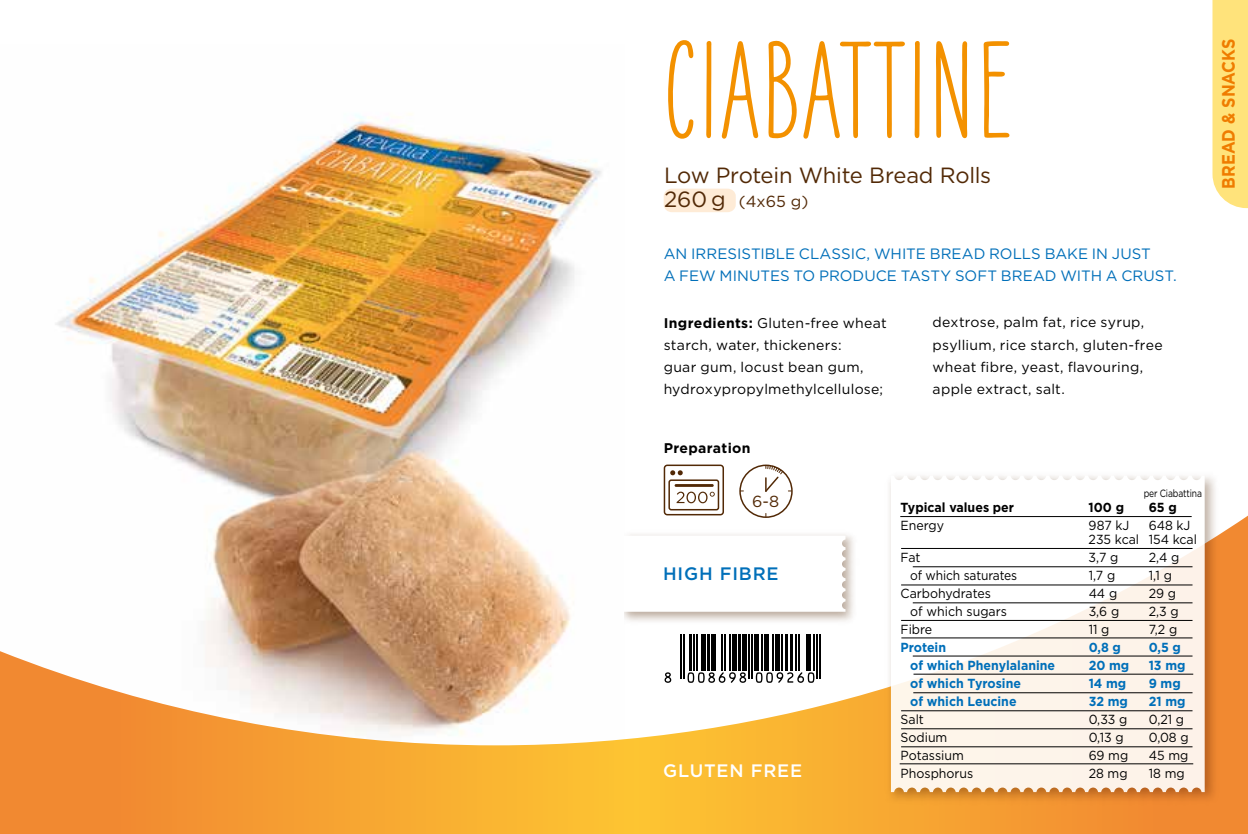
<style>
.page{position:relative;width:1248px;height:834px;background:#fff}
.page>*{position:absolute;margin:0;border:0;box-sizing:border-box;transform-origin:0 0}
.t1{font:22px "Gotham";letter-spacing:-.015em;color:#522906}
.t2{font:700 18px "Gotham";color:#ef7c00;scale:.9 1}
.t3{font:500 18px "Gotham";letter-spacing:.045em;color:#fff}
.t4{font:500 18px "Gotham";letter-spacing:.045em;color:#006fb9}
.t5{font:16px "Gotham";color:#522906}
.t6{font:15px/22px "Gotham";color:#006fb9}
.t7{font:14px/22px "Gotham";letter-spacing:.02em;color:#000}
.t8{font:700 14px "Gotham";letter-spacing:.02em;color:#000}
.t9{font:13.2px/14px "Gotham";color:#000;scale:.94 1}
.t10{font:700 13.2px "Gotham";color:#006fb9;scale:.94 1}
.t11{font:700 13.2px "Gotham";color:#000;scale:.94 1}
.t12{font:13.2px "Gotham";color:#000;scale:.92 1}
.t13{font:10.4px "Gotham";letter-spacing:-.015em;color:#000;scale:.81 1}
.s1{font-size:22px}
.s2{font-weight:700}
</style>
<div class="page">
<div style="left:1212px;top:0;width:35px;height:208px;background:#ffe37b"></div>
<img style="left:55px;top:113px;width:547px;height:402px">
<svg style="left:0;top:515px;width:1247px;height:318px"></svg>
<svg style="left:668px;top:40px;width:26px;height:99px"></svg>
<svg style="left:706px;top:41px;width:6px;height:98px"></svg>
<svg style="left:721px;top:41px;width:38px;height:98px"></svg>
<svg style="left:768px;top:40px;width:135px;height:99px"></svg>
<svg style="left:914px;top:41px;width:6px;height:98px"></svg>
<svg style="left:936px;top:41px;width:32px;height:98px"></svg>
<svg style="left:983px;top:41px;width:27px;height:97px"></svg>
<img style="left:624px;top:528px;width:237px;height:99px">
<svg style="left:624px;top:535px;width:221px;height:76px"></svg>
<svg style="left:663px;top:632px;width:168px;height:52px"></svg>
<svg style="left:664px;top:672px;width:7px;height:10px"></svg>
<hr style="left:680px;top:634px;width:1px;height:44px;background:#000">
<hr style="left:683px;top:634px;width:1px;height:44px;background:#000">
<hr style="left:689px;top:634px;width:2px;height:36px;background:#000">
<hr style="left:693px;top:634px;width:1px;height:36px;background:#000">
<hr style="left:696px;top:634px;width:1px;height:36px;background:#000">
<div style="left:700px;top:634px;width:5px;height:36px;background:#000"></div>
<hr style="left:706px;top:634px;width:3px;height:36px;background:#000">
<hr style="left:711px;top:634px;width:4px;height:36px;background:#000">
<hr style="left:721px;top:634px;width:2px;height:36px;background:#000">
<hr style="left:724px;top:634px;width:2px;height:36px;background:#000">
<hr style="left:729px;top:634px;width:1px;height:36px;background:#000">
<hr style="left:732px;top:634px;width:4px;height:36px;background:#000">
<hr style="left:737px;top:634px;width:3px;height:36px;background:#000">
<hr style="left:742px;top:634px;width:4px;height:36px;background:#000">
<svg style="left:687px;top:672px;width:59px;height:10px"></svg>
<hr style="left:748px;top:634px;width:1px;height:44px;background:#000">
<hr style="left:751px;top:634px;width:1px;height:44px;background:#000">
<hr style="left:754px;top:634px;width:4px;height:36px;background:#000">
<hr style="left:761px;top:634px;width:2px;height:36px;background:#000">
<div style="left:764px;top:634px;width:5px;height:36px;background:#000"></div>
<hr style="left:772px;top:634px;width:1px;height:36px;background:#000">
<hr style="left:775px;top:634px;width:4px;height:36px;background:#000">
<hr style="left:780px;top:634px;width:2px;height:36px;background:#000">
<hr style="left:785px;top:634px;width:3px;height:36px;background:#000">
<hr style="left:789px;top:634px;width:3px;height:36px;background:#000">
<hr style="left:795px;top:634px;width:2px;height:36px;background:#000">
<hr style="left:798px;top:634px;width:2px;height:36px;background:#000">
<hr style="left:806px;top:634px;width:4px;height:36px;background:#000">
<hr style="left:813px;top:634px;width:2px;height:36px;background:#000">
<svg style="left:755px;top:672px;width:59px;height:10px"></svg>
<hr style="left:816px;top:634px;width:1px;height:44px;background:#000">
<hr style="left:819px;top:634px;width:1px;height:44px;background:#000">
<div style="left:663px;top:189px;width:72px;height:23px;background:#feebd6;border-radius:8px"></div>
<svg style="left:738px;top:464px;width:55px;height:54px"></svg>
<svg style="left:663px;top:464px;width:61px;height:52px"></svg>
<img style="left:882px;top:476px;width:339px;height:332px">
<svg style="left:890px;top:476px;width:314px;height:316px;fill:#fef5ea"></svg>
<hr style="left:901px;top:548px;width:291px;height:1px;background:#000">
<hr style="left:901px;top:584px;width:291px;height:1px;background:#000">
<hr style="left:901px;top:620px;width:291px;height:1px;background:#000">
<hr style="left:901px;top:637px;width:291px;height:1px;background:#000">
<hr style="left:912px;top:566px;width:280px;height:1px;background:#000">
<hr style="left:912px;top:602px;width:280px;height:1px;background:#000">
<hr style="left:912px;top:655px;width:280px;height:1px;background:#000">
<hr style="left:913px;top:673px;width:280px;height:1px;background:#000">
<hr style="left:913px;top:692px;width:279px;height:1px;background:#000">
<hr style="left:901px;top:710px;width:291px;height:1px;background:#000">
<hr style="left:901px;top:728px;width:291px;height:1px;background:#000">
<hr style="left:901px;top:746px;width:291px;height:1px;background:#000">
<hr style="left:899px;top:763px;width:294px;height:1px;background:#000">
<hr style="left:900px;top:516px;width:291px;height:1px;background:#000">
<h1 class="t1" style="left:664px;top:161px;width:329px">Low Protein White Bread Rolls</h1>
<p class="t5" style="left:664px;top:191px;width:146px"><span class="s1">260 g</span> (4x65 g)</p>
<p class="t6" style="left:663px;top:242px;width:514px">AN IRRESISTIBLE CLASSIC, WHITE BREAD ROLLS BAKE IN JUST<br>A FEW MINUTES TO PRODUCE TASTY SOFT BREAD WITH A CRUST.</p>
<p class="t7" style="left:663px;top:311px;width:224px"><span class="s2">Ingredients:</span> Gluten-free wheat starch, water, thickeners:<br>guar gum, locust bean gum, hydroxypropylmethylcellulose;</p>
<p class="t7" style="left:932px;top:311px;width:231px">dextrose, palm fat, rice syrup, psyllium, rice starch, gluten-free wheat fibre, yeast, flavouring, apple extract, salt.</p>
<p class="t8" style="left:663px;top:438px;width:88px">Preparation</p>
<p class="t5" style="left:752px;top:490px;width:28px">6-8</p>
<p class="t4" style="left:663px;top:561px;width:117px">HIGH FIBRE</p>
<p class="t3" style="left:663px;top:759px;width:140px">GLUTEN FREE</p>
<p class="t13" style="left:1143px;top:486px;width:73px">per Ciabattina</p>
<p class="t11" style="left:900px;top:498px;width:122px">Typical values per</p>
<p class="t11" style="left:1088px;top:498px;width:39px">100 g</p>
<p class="t11" style="left:1148px;top:498px;width:31px">65 g</p>
<p class="t9" style="left:900px;top:518px;width:48px">Energy</p>
<p class="t9" style="left:1088px;top:518px;width:45px">987 kJ</p>
<p class="t9" style="left:1088px;top:518px;width:117px;text-indent:60px">648 kJ<br>235 kcal 154 kcal</p>
<p class="t9" style="left:900px;top:550px;width:23px">Fat</p>
<p class="t9" style="left:1088px;top:550px;width:33px">3,7 g</p>
<p class="t9" style="left:1148px;top:550px;width:34px">2,4 g</p>
<p class="t12" style="left:910px;top:566px;width:118px">of which saturates</p>
<p class="t9" style="left:1088px;top:568px;width:30px">1,7 g</p>
<p class="t9" style="left:1148px;top:568px;width:26px">1,1 g</p>
<p class="t9" style="left:900px;top:586px;width:98px">Carbohydrates</p>
<p class="t9" style="left:1088px;top:586px;width:32px">44 g</p>
<p class="t9" style="left:1148px;top:586px;width:31px">29 g</p>
<p class="t9" style="left:910px;top:604px;width:104px">of which sugars</p>
<p class="t9" style="left:1088px;top:604px;width:34px">3,6 g</p>
<p class="t9" style="left:1148px;top:604px;width:33px">2,3 g</p>
<p class="t9" style="left:900px;top:622px;width:35px">Fibre</p>
<p class="t9" style="left:1088px;top:622px;width:24px">11 g</p>
<p class="t9" style="left:1148px;top:622px;width:32px">7,2 g</p>
<p class="t10" style="left:900px;top:638px;width:50px">Protein</p>
<p class="t10" style="left:1088px;top:638px;width:36px">0,8 g</p>
<p class="t10" style="left:1148px;top:638px;width:36px">0,5 g</p>
<p class="t10" style="left:910px;top:656px;width:156px">of which Phenylalanine</p>
<p class="t10" style="left:1088px;top:656px;width:45px">20 mg</p>
<p class="t10" style="left:1148px;top:656px;width:41px">13 mg</p>
<p class="t10" style="left:910px;top:674px;width:119px">of which Tyrosine</p>
<p class="t10" style="left:1088px;top:674px;width:42px">14 mg</p>
<p class="t10" style="left:1148px;top:674px;width:36px">9 mg</p>
<p class="t10" style="left:910px;top:692px;width:115px">of which Leucine</p>
<p class="t10" style="left:1088px;top:692px;width:43px">32 mg</p>
<p class="t10" style="left:1148px;top:692px;width:41px">21 mg</p>
<p class="t9" style="left:900px;top:712px;width:26px">Salt</p>
<p class="t9" style="left:1088px;top:712px;width:43px">0,33 g</p>
<p class="t9" style="left:1148px;top:712px;width:39px">0,21 g</p>
<p class="t9" style="left:900px;top:730px;width:51px">Sodium</p>
<p class="t9" style="left:1088px;top:730px;width:39px">0,13 g</p>
<p class="t9" style="left:1148px;top:730px;width:44px">0,08 g</p>
<p class="t9" style="left:900px;top:748px;width:69px">Potassium</p>
<p class="t9" style="left:1088px;top:748px;width:44px">69 mg</p>
<p class="t9" style="left:1148px;top:748px;width:44px">45 mg</p>
<p class="t9" style="left:900px;top:766px;width:79px">Phosphorus</p>
<p class="t9" style="left:1088px;top:766px;width:43px">28 mg</p>
<p class="t9" style="left:1148px;top:766px;width:40px">18 mg</p>
<p class="t2" style="left:1216px;top:189px;width:168px;rotate:-90deg">BREAD &amp; SNACKS</p>
</div>
